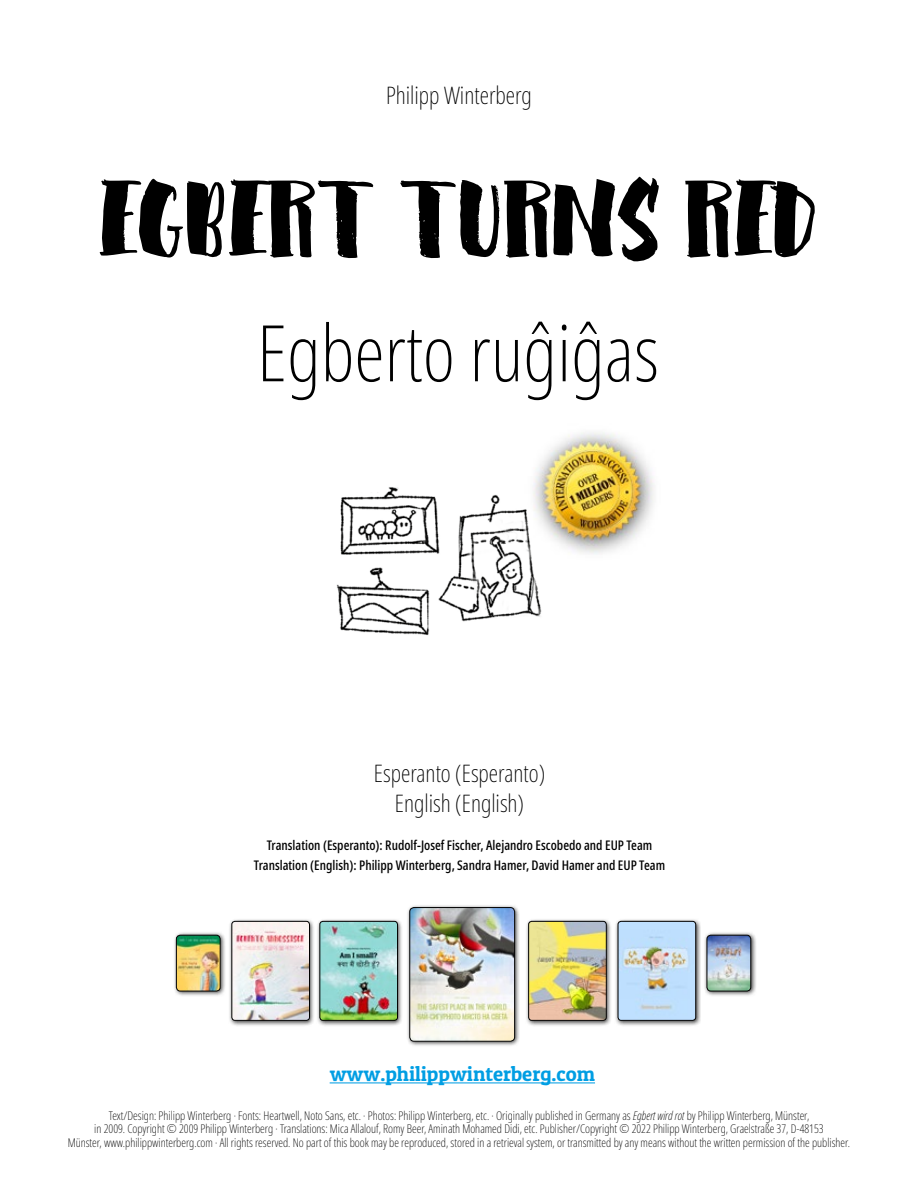
<style>
.page{position:relative;width:918px;height:1189px;background:#fff}
.page>*{position:absolute;margin:0;border:0;box-sizing:border-box;transform-origin:0 0}
.t1{font:90px "Heartwell";color:#000}
.t2{font:200 extra-condensed 78px "Noto Sans";color:#000}
.t3{font:200 extra-condensed 24px "Noto Sans";color:#000}
.t4{font:20.7px "Patua One";color:#009ee3}
.t5{font:500 extra-condensed 13.5px "Noto Sans";color:#000}
.t6{font:200 extra-condensed 12px/13.5px "Noto Sans";color:#000;text-align:center}
.s1{font-style:italic}
</style>
<div class="page">
<div style="left:173px;top:931px;width:53px;height:65px;background:#000;opacity:.75"></div>
<img style="left:176px;top:935px;width:44px;height:55px">
<div style="left:176px;top:934px;width:44px;height:57px;border:1px solid #000;border-radius:4px"></div>
<div style="left:703px;top:931px;width:54px;height:65px;background:#000;opacity:.75"></div>
<img style="left:707px;top:935px;width:44px;height:55px">
<div style="left:707px;top:934px;width:44px;height:57px;border:1px solid #000;border-radius:4px"></div>
<div style="left:406px;top:903px;width:115px;height:143px;background:#000;opacity:.75"></div>
<img style="left:410px;top:907px;width:105px;height:134px">
<div style="left:410px;top:907px;width:105px;height:134px;border:1px solid #000;border-radius:4px"></div>
<hr style="left:330px;top:1082px;width:265px;height:1px;background:#009ee3">
<div style="left:525px;top:917px;width:87px;height:109px;background:#000;opacity:.75"></div>
<img style="left:529px;top:921px;width:77px;height:99px">
<div style="left:529px;top:921px;width:77px;height:99px;border:1px solid #000;border-radius:3px"></div>
<div style="left:316px;top:917px;width:87px;height:109px;background:#000;opacity:.75"></div>
<img style="left:320px;top:921px;width:78px;height:99px">
<div style="left:320px;top:921px;width:78px;height:99px;border:1px solid #000;border-radius:3px"></div>
<div style="left:614px;top:917px;width:87px;height:109px;background:#000;opacity:.75"></div>
<img style="left:618px;top:921px;width:78px;height:99px">
<div style="left:618px;top:921px;width:78px;height:99px;border:1px solid #000;border-radius:3px"></div>
<div style="left:228px;top:917px;width:87px;height:109px;background:#000;opacity:.75"></div>
<img style="left:232px;top:921px;width:78px;height:99px">
<div style="left:232px;top:921px;width:78px;height:99px;border:1px solid #000;border-radius:3px"></div>
<img style="left:539px;top:432px;width:115px;height:123px">
<img style="left:336px;top:466px;width:218px;height:169px">
<h3 class="t3" style="left:386px;top:79px;width:147px">Philipp Winterberg</h3>
<h1 class="t1" style="left:100px;top:159px;width:720px">EGBERT TURNS RED</h1>
<h2 class="t2" style="left:257px;top:297px;width:403px">Egberto ruĝiĝas</h2>
<h3 class="t3" style="left:374px;top:756px;width:173px">Esperanto (Esperanto)</h3>
<h3 class="t3" style="left:395px;top:785px;width:131px">English (English)</h3>
<p class="t5" style="left:267px;top:835px;width:387px">Translation (Esperanto): Rudolf-Josef Fischer, Alejandro Escobedo and EUP Team</p>
<p class="t5" style="left:254px;top:855px;width:413px">Translation (English): Philipp Winterberg, Sandra Hamer, David Hamer and EUP Team</p>
<h3 class="t4" style="left:330px;top:1060px;width:267px">www.philippwinterberg.com</h3>
<p class="t6" style="left:68px;top:1108px;width:784px">Text/Design: Philipp Winterberg · Fonts: Heartwell, Noto Sans, etc. · Photos: Philipp Winterberg, etc. · Originally published in Germany as <span class="s1">Egbert wird rot</span> by Philipp Winterberg, Münster,<br>in 2009. Copyright © 2009 Philipp Winterberg · Translations: Mica Allalouf, Romy Beer, Aminath Mohamed Didi, etc. Publisher/Copyright © 2022 Philipp Winterberg, Graelstraße 37, D-48153<br>Münster, www.philippwinterberg.com · All rights reserved. No part of this book may be reproduced, stored in a retrieval system, or transmitted by any means without the written permission of the publisher.</p>
</div>
